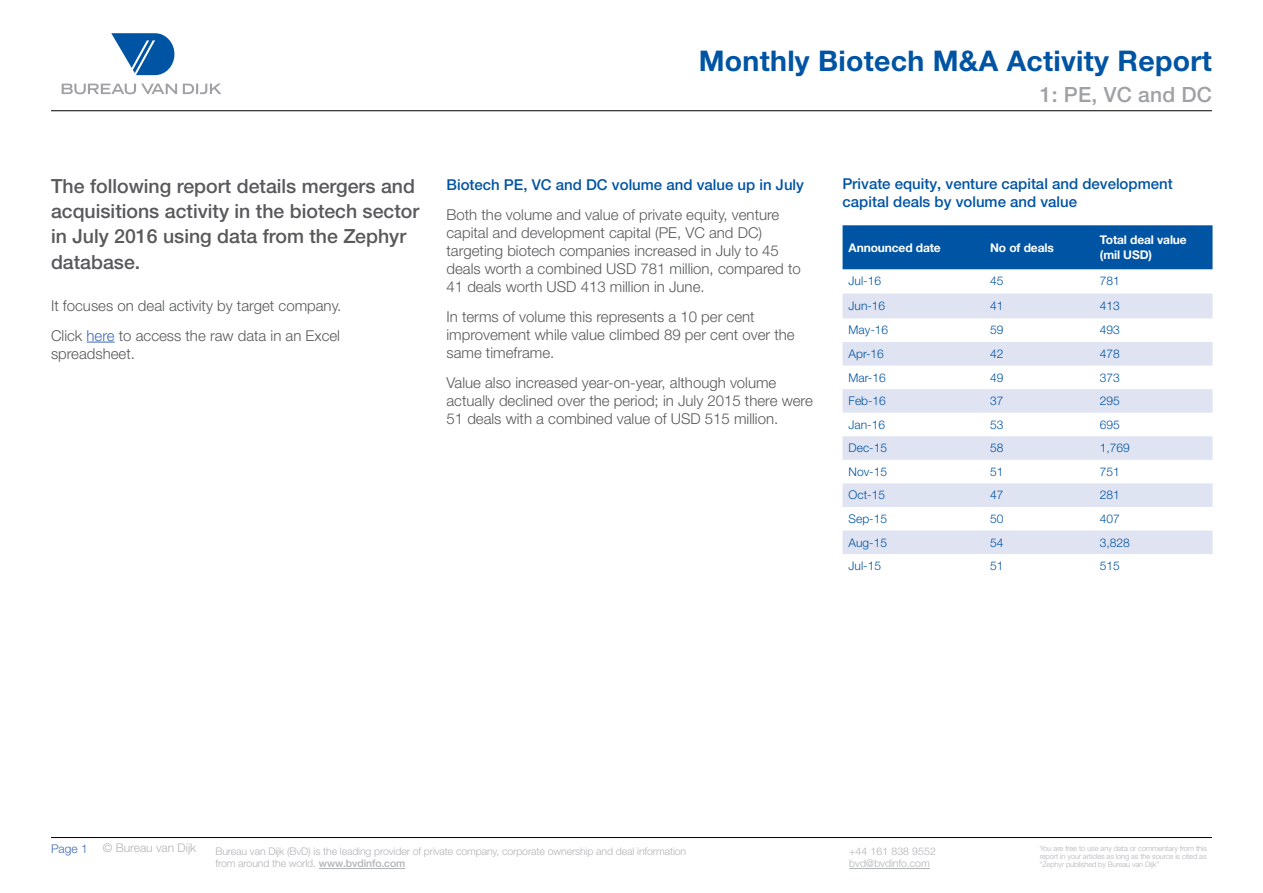
<style>
.page{position:relative;width:1263px;height:893px;background:#fff}
.page>*{position:absolute;margin:0;border:0;box-sizing:border-box;transform-origin:0 0}
.t1{font:700 28.5px "Helvetica Neue LTW1 G";letter-spacing:.01em;color:#0054a4}
.t2{font:500 21px "Helvetica Neue LTW1 G";letter-spacing:.01em;color:#9fa1a4}
.t3{font:500 19.5px/25.3px "Helvetica Neue LTW1 G";color:#58595b}
.t4{font:300 15px/18px "Helvetica Neue LT Std";color:#58595b}
.t5{font:500 15px/18px "Helvetica Neue LTW1 G";color:#0054a4}
.t6{font:300 12px "Helvetica Neue LT Std";color:#0054a4}
.t7{font:700 12px/14.4px "Helvetica Neue LTW1 G";letter-spacing:-.01em;color:#fff}
.t8{font:300 12px "Helvetica Neue LT Std";color:#b1b3b5}
.t9{font:300 12px "Helvetica Neue LT Std";color:#3f6ab1}
.t10{font:300 10.5px/12.6px "Helvetica Neue LT Std";letter-spacing:-.01em;color:#b1b3b5}
.t11{font:300 7.5px/8.2px "Helvetica Neue LT Std";letter-spacing:-.015em;color:#b1b3b5;text-align:justify}
.s1{color:#3f6ab1}
.s2{font-family:"Helvetica Neue LTW1 G";font-weight:500}
</style>
<div class="page">
<hr style="left:319px;top:868px;width:86px;height:1px;background:#b1b3b5">
<hr style="left:849px;top:868px;width:81px;height:1px;background:#b1b3b5">
<svg style="left:62px;top:84px;width:159px;height:10px"></svg>
<svg style="left:111px;top:33px;width:63px;height:42px"></svg>
<hr style="left:51px;top:110px;width:1161px;height:1px;background:#000">
<hr style="left:51px;top:837px;width:1161px;height:1px;background:#000">
<svg style="left:87px;top:342px;width:28px;height:1px"></svg>
<div style="left:842px;top:225px;width:370px;height:44px;background:#0054a4"></div>
<svg style="left:842px;top:293px;width:370px;height:261px;fill:#e0e3f2"></svg>
<h1 class="t1" style="left:699px;top:43px;width:515px">Monthly Biotech M&amp;A Activity Report</h1>
<h2 class="t2" style="left:1040px;top:82px;width:173px">1: PE, VC and DC</h2>
<h3 class="t3" style="left:51px;top:173px;width:370px">The following report details mergers and acquisitions activity in the biotech sector in July 2016 using data from the Zephyr database.</h3>
<p class="t4" style="left:51px;top:290px;width:292px;line-height:30px">It focuses on deal activity by target company.<br>Click <span class="s1">here</span> to access the raw data in an Excel</p>
<p class="t4" style="left:51px;top:344px;width:85px">spreadsheet.</p>
<p class="t5" style="left:446px;top:175px;width:359px">Biotech PE, VC and DC volume and value up in July</p>
<p class="t4" style="left:446px;top:205px;width:356px">Both the volume and value of private equity, venture capital and development capital (PE, VC and DC) targeting biotech companies increased in July to 45 deals worth a combined USD 781 million, compared to 41 deals worth USD 413 million in June.</p>
<p class="t4" style="left:446px;top:307px;width:350px">In terms of volume this represents a 10 per cent improvement while value climbed 89 per cent over the same timeframe.</p>
<p class="t4" style="left:446px;top:373px;width:368px">Value also increased year-on-year, although volume actually declined over the period; in July 2015 there were<br>51 deals with a combined value of USD 515 million.</p>
<p class="t5" style="left:842px;top:175px;width:332px">Private equity, venture capital and development capital deals by volume and value</p>
<p class="t7" style="left:848px;top:240px;width:94px">Announced date</p>
<p class="t7" style="left:990px;top:240px;width:65px">No of deals</p>
<p class="t7" style="left:1100px;top:233px;width:88px">Total deal value (mil USD)</p>
<p class="t6" style="left:848px;top:274px;width:34px">Jul-16</p>
<p class="t6" style="left:990px;top:274px;width:15px">45</p>
<p class="t6" style="left:1100px;top:274px;width:22px">781</p>
<p class="t6" style="left:848px;top:298px;width:38px">Jun-16</p>
<p class="t6" style="left:990px;top:298px;width:15px">41</p>
<p class="t6" style="left:1100px;top:298px;width:22px">413</p>
<p class="t6" style="left:848px;top:323px;width:41px">May-16</p>
<p class="t6" style="left:990px;top:323px;width:15px">59</p>
<p class="t6" style="left:1100px;top:323px;width:22px">493</p>
<p class="t6" style="left:848px;top:346px;width:37px">Apr-16</p>
<p class="t6" style="left:990px;top:346px;width:15px">42</p>
<p class="t6" style="left:1100px;top:346px;width:22px">478</p>
<p class="t6" style="left:848px;top:370px;width:39px">Mar-16</p>
<p class="t6" style="left:990px;top:370px;width:15px">49</p>
<p class="t6" style="left:1100px;top:370px;width:22px">373</p>
<p class="t6" style="left:848px;top:394px;width:39px">Feb-16</p>
<p class="t6" style="left:990px;top:394px;width:15px">37</p>
<p class="t6" style="left:1100px;top:394px;width:22px">295</p>
<p class="t6" style="left:848px;top:417px;width:38px">Jan-16</p>
<p class="t6" style="left:990px;top:417px;width:15px">53</p>
<p class="t6" style="left:1100px;top:417px;width:22px">695</p>
<p class="t6" style="left:848px;top:441px;width:40px">Dec-15</p>
<p class="t6" style="left:990px;top:441px;width:15px">58</p>
<p class="t6" style="left:1100px;top:441px;width:32px">1,769</p>
<p class="t6" style="left:848px;top:464px;width:40px">Nov-15</p>
<p class="t6" style="left:990px;top:464px;width:15px">51</p>
<p class="t6" style="left:1100px;top:464px;width:22px">751</p>
<p class="t6" style="left:848px;top:488px;width:38px">Oct-15</p>
<p class="t6" style="left:990px;top:488px;width:15px">47</p>
<p class="t6" style="left:1100px;top:488px;width:22px">281</p>
<p class="t6" style="left:848px;top:511px;width:40px">Sep-15</p>
<p class="t6" style="left:990px;top:511px;width:15px">50</p>
<p class="t6" style="left:1100px;top:511px;width:22px">407</p>
<p class="t6" style="left:848px;top:535px;width:40px">Aug-15</p>
<p class="t6" style="left:990px;top:535px;width:15px">54</p>
<p class="t6" style="left:1100px;top:535px;width:32px">3,828</p>
<p class="t6" style="left:848px;top:559px;width:34px">Jul-15</p>
<p class="t6" style="left:990px;top:559px;width:15px">51</p>
<p class="t6" style="left:1100px;top:559px;width:22px">515</p>
<p class="t9" style="left:51px;top:841px;width:38px">Page 1</p>
<p class="t8" style="left:103px;top:840px;width:95px">© Bureau van Dijk</p>
<p class="t10" style="left:215px;top:845px;width:472px">Bureau van Dijk (BvD) is the leading provider of private company, corporate ownership and deal information from around the world. <span class="s2">www.bvdinfo.com</span></p>
<p class="t10" style="left:849px;top:845px;width:88px">+44 161 838 9552 bvd@bvdinfo.com</p>
<p class="t11" style="left:1040px;top:844px;width:169px">You are free to use any data or commentary from this report in your articles as long as the source is cited as “Zephyr published by Bureau van Dijk”</p>
</div>
